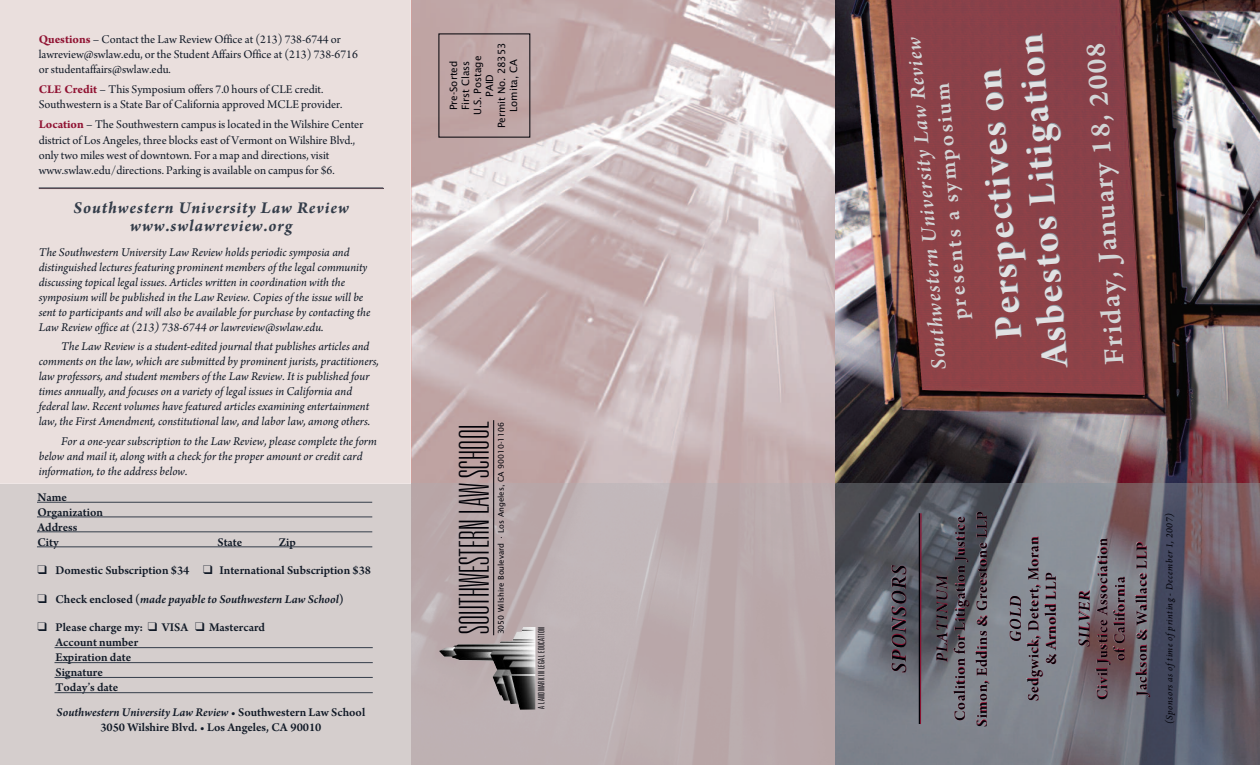
<style>
.page{position:relative;width:1260px;height:765px;background:#fff}
.page>*{position:absolute;margin:0;border:0;box-sizing:border-box;transform-origin:0 0}
.t1{font:41.25px/43.6px "Arno Pro Bold Display";color:#e1e2e3;text-align:center}
.t2{font:100 ultra-condensed 41.25px "Univers";letter-spacing:.01em;color:#000006}
.t3{font:600 30px "Arno Pro";color:#d2d5d6}
.t4{font:22.5px "Arno Pro Smbd Italic Subhead";color:#d2d5d6}
.t5{font:600 22.5px "Arno Pro";color:#d2d5d6}
.t6{font:22.5px "Arno Pro Smbd Italic Display";letter-spacing:.06em;color:#000006}
.t7{font:italic 700 17.5px/18.8px "Arno Pro";letter-spacing:.05em;color:#343d4a;text-align:center}
.t8{font:17.5px "Arno Pro Smbd Italic Display";color:#000006}
.t9{font:16.25px/17.5px "Arno Pro Smbd Display";letter-spacing:.05em;color:#000006;text-align:center}
.t10{font:italic 12.5px/15px "Arno Pro";color:#101926}
.t11{font:12.5px/15.1px "Arno Pro Subhead";color:#101926}
.t12{font:600 12.5px/15px "Arno Pro";color:#101926}
.t13{font:italic 600 12.5px "Arno Pro";color:#101926}
.t14{font:10px/12px "Lucida Sans";color:#000006;text-align:center}
.t15{font:italic 10px "Arno Pro";letter-spacing:.05em;color:#000006}
.t16{font:300 ultra-condensed 8.75px "Univers";letter-spacing:.045em;color:#000006}
.t17{font:7.75px "Lucida Sans";color:#000006}
.s1{font-family:"Arno Pro";font-weight:700;color:#901232}
.s2{font-family:"Arno Pro";font-style:italic;font-size:13.12px}
.s3{font-style:normal}
.s4{font-style:italic}
</style>
<div class="page">
<div style="left:0;top:0;width:411px;height:484px;background:#eadfdd"></div>
<img style="left:411px;top:0;width:425px;height:484px">
<div style="left:0;top:484px;width:411px;height:281px;background:#d5cecd"></div>
<img style="left:411px;top:484px;width:425px;height:281px">
<img style="left:836px;top:0;width:424px;height:765px">
<hr style="left:39px;top:187px;width:344px;height:2px;background:#343d4a">
<hr style="left:39px;top:188px;width:344px;height:1px;background:#584852">
<svg style="left:919px;top:512px;width:3px;height:213px"></svg>
<hr style="left:919px;top:513px;width:1px;height:211px;background:#000006">
<hr style="left:493px;top:420px;width:1px;height:215px;background:#000006">
<img style="left:439px;top:627px;width:96px;height:83px">
<hr style="left:37px;top:502px;width:335px;height:1px;background:#343d4a">
<hr style="left:54px;top:677px;width:319px;height:1px;background:#343d4a">
<hr style="left:54px;top:647px;width:319px;height:1px;background:#343d4a">
<hr style="left:54px;top:662px;width:319px;height:1px;background:#343d4a">
<hr style="left:54px;top:692px;width:319px;height:1px;background:#343d4a">
<hr style="left:37px;top:517px;width:335px;height:1px;background:#343d4a">
<hr style="left:37px;top:532px;width:335px;height:1px;background:#343d4a">
<hr style="left:37px;top:547px;width:335px;height:1px;background:#343d4a">
<p class="t11" style="left:39px;top:32px;width:321px"><span class="s1">Questions</span> <span class="s2">–</span> Contact the Law Review Office at (213) 738-6744 or lawreview@swlaw.edu, or the Student Affairs Office at (213) 738-6716 or studentaffairs@swlaw.edu.</p>
<p class="t11" style="left:39px;top:83px;width:305px"><span class="s1">CLE Credit</span> <span class="s2">–</span> This Symposium offers 7.0 hours of CLE credit.<br>Southwestern is a State Bar of California approved MCLE provider.</p>
<p class="t11" style="left:39px;top:118px;width:326px"><span class="s1">Location</span> <span class="s2">–</span> The Southwestern campus is located in the Wilshire Center district of Los Angeles, three blocks east ofVermont on Wilshire Blvd., only two miles west of downtown. For a map and directions, visit www.swlaw.edu/directions. Parking is available on campus for $6.</p>
<h3 class="t7" style="left:74px;top:200px;width:277px">Southwestern University Law Review www.swlawreview.org</h3>
<p class="t10" style="left:39px;top:246px;width:333px">The Southwestern University Law Review holds periodic symposia and distinguished lecturesfeaturing prominent members of the legal community discussing topical legal issues. Articles written in coordination with the symposium will be published in the Law Review. Copies of the issue will be sent to participants and will also be availablefor purchase by contacting the Law Review office at (213) 738-6744 or lawreview@swlaw.edu.</p>
<p class="t10" style="left:39px;top:340px;width:342px;text-indent:23px">The Law Review is a student-edited journal that publishes articles and comments on the law, which are submitted by prominentjurists, practitioners, law professors, and student members of the Law Review. It is publishedfour times annually, andfocuses on a variety of legal issues in California and federal law. Recent volumes havefeatured articles examining entertainment law, the First Amendment, constitutional law, and labor law, among others.</p>
<p class="t10" style="left:39px;top:435px;width:340px;text-indent:22px">For a one-year subscription to the Law Review, please complete theform below and mail it, along with a checkfor the proper amount or credit card information, to the address below.</p>
<p class="t12" style="left:38px;top:490px;width:67px">Name<br>Organization<br>Address<br>City</p>
<p class="t12" style="left:218px;top:535px;width:26px">State</p>
<p class="t12" style="left:279px;top:535px;width:19px">Zip</p>
<p class="t12" style="left:38px;top:564px;width:335px">❑ Domestic Subscription $34 ❑ International Subscription $38</p>
<p class="t13" style="left:38px;top:594px;width:308px">❑ <span class="s3">Check enclosed (</span>made payable to Southwestern Law School<span class="s3">)</span></p>
<p class="t12" style="left:56px;top:621px;width:211px;text-indent:-18px">❑ Please charge my: ❑ VISA ❑ Mastercard<br>Account number<br>Expiration date<br>Signature<br>Today’s date</p>
<p class="t12" style="left:57px;top:706px;width:310px;text-align:center"><span class="s4">Southwestern University Law Review</span> • Southwestern Law School<br>3050 Wilshire Blvd. • Los Angeles, CA 90010</p>
<p class="t14" style="left:448px;top:128px;width:87px;rotate:-90deg">Pre-Sorted<br>First Class<br>U.S. Postage<br>PAID<br>Permit No. 28353<br>Lomita, CA</p>
<h1 class="t2" style="left:459px;top:634px;width:215px;rotate:-90deg">SOUTHWESTERN LAWSCHOOL</h1>
<p class="t17" style="left:497px;top:634px;width:214px;rotate:-90deg">3050 Wilshire Boulevard • Los Angeles, CA 90010-1106</p>
<p class="t16" style="left:538px;top:709px;width:83px;rotate:-90deg">A LANDMARK IN LEGAL EDUCATION</p>
<h3 class="t4" style="left:930px;top:370px;width:335px;rotate:-94deg">Southwestern University Law Review</h3>
<h3 class="t5" style="left:952px;top:320px;width:239px;rotate:-94deg">presents a symposium</h3>
<h1 class="t1" style="left:992px;top:371px;width:335px;rotate:-94deg">Perspectives on<br>Asbestos Litigation</h1>
<h2 class="t3" style="left:1103px;top:365px;width:324px;rotate:-93deg">Friday, January 18, 2008</h2>
<h3 class="t9" style="left:951px;top:727px;width:217px;line-height:22px;rotate:-90deg">Coalition for Litigation Justice<br>Simon, Eddins &amp; Greestone LLP</h3>
<h3 class="t6" style="left:891px;top:673px;width:110px;rotate:-90deg">SPONSORS</h3>
<h3 class="t8" style="left:936px;top:662px;width:89px;rotate:-90deg">PLATINUM</h3>
<h3 class="t9" style="left:1026px;top:701px;width:166px;rotate:-90deg">Sedgwick, Detert, Moran &amp; Arnold LLP</h3>
<h3 class="t8" style="left:1009px;top:642px;width:48px;rotate:-90deg">GOLD</h3>
<h3 class="t9" style="left:1095px;top:700px;width:163px;rotate:-90deg">Civil Justice Association of California</h3>
<h3 class="t9" style="left:1134px;top:696px;width:156px;rotate:-90deg">Jackson &amp; Wallace LLP</h3>
<h3 class="t8" style="left:1078px;top:647px;width:58px;rotate:-90deg">SILVER</h3>
<p class="t15" style="left:1166px;top:724px;width:213px;rotate:-90deg">(Sponsors as of time of printing - December 1, 2007)</p>
</div>
